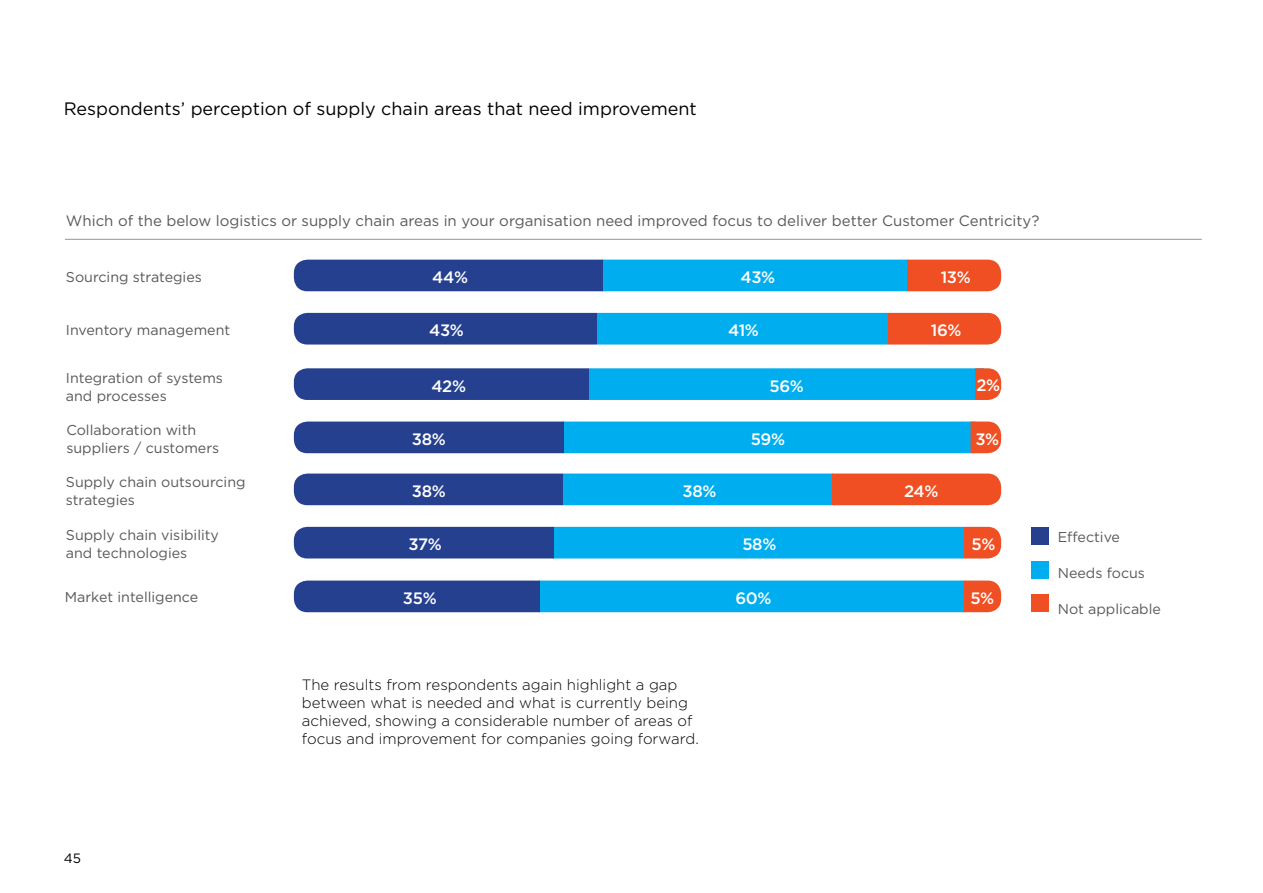
<style>
.page{position:relative;width:1263px;height:893px;background:#fff}
.page>*{position:absolute;margin:0;border:0;box-sizing:border-box;transform-origin:0 0}
.t1{font:18px "Gotham";color:#000}
.t2{font:500 16.5px "Gotham";letter-spacing:-.02em;color:#fff}
.t3{font:300 15px/18px "Gotham";color:#000}
.t4{font:15px "Gotham";color:#58595b}
.t5{font:14.25px/18px "Gotham";color:#58595b}
.t6{font:13.5px "Gotham";color:#000}
</style>
<div class="page">
<hr style="left:65px;top:239px;width:1137px;height:1px;background:#939598">
<div style="left:602px;top:260px;width:306px;height:31px;background:#00aeef"></div>
<div style="left:908px;top:260px;width:93px;height:31px;background:#f04e23"></div>
<div style="left:294px;top:260px;width:309px;height:31px;background:#25408f"></div>
<div style="left:589px;top:368px;width:395px;height:32px;background:#00aeef"></div>
<div style="left:975px;top:368px;width:26px;height:32px;background:#f04e23"></div>
<div style="left:294px;top:368px;width:295px;height:32px;background:#25408f"></div>
<div style="left:597px;top:313px;width:291px;height:31px;background:#00aeef"></div>
<div style="left:888px;top:313px;width:113px;height:31px;background:#f04e23"></div>
<div style="left:294px;top:313px;width:303px;height:31px;background:#25408f"></div>
<div style="left:563px;top:422px;width:412px;height:31px;background:#00aeef"></div>
<div style="left:971px;top:422px;width:30px;height:31px;background:#f04e23"></div>
<div style="left:294px;top:422px;width:270px;height:31px;background:#25408f"></div>
<div style="left:563px;top:474px;width:270px;height:31px;background:#00aeef"></div>
<div style="left:833px;top:474px;width:168px;height:31px;background:#f04e23"></div>
<div style="left:294px;top:474px;width:269px;height:31px;background:#25408f"></div>
<div style="left:554px;top:527px;width:410px;height:31px;background:#00aeef"></div>
<div style="left:964px;top:527px;width:37px;height:31px;background:#f04e23"></div>
<div style="left:294px;top:527px;width:260px;height:31px;background:#25408f"></div>
<div style="left:540px;top:581px;width:425px;height:31px;background:#00aeef"></div>
<div style="left:964px;top:581px;width:37px;height:31px;background:#f04e23"></div>
<div style="left:294px;top:581px;width:246px;height:31px;background:#25408f"></div>
<div style="left:1031px;top:528px;width:18px;height:17px;background:#25408f"></div>
<div style="left:1031px;top:561px;width:18px;height:18px;background:#00aeef"></div>
<div style="left:1031px;top:595px;width:18px;height:17px;background:#f04e23"></div>
<p class="t1" style="left:64px;top:99px;width:634px">Respondents’ perception of supply chain areas that need improvement</p>
<p class="t4" style="left:66px;top:212px;width:975px">Which of the below logistics or supply chain areas in your organisation need improved focus to deliver better Customer Centricity?</p>
<p class="t5" style="left:66px;top:268px;width:137px">Sourcing strategies</p>
<p class="t5" style="left:66px;top:320px;width:166px">Inventory management</p>
<p class="t5" style="left:66px;top:368px;width:159px">Integration of systems and processes</p>
<p class="t5" style="left:66px;top:421px;width:154px">Collaboration with suppliers / customers</p>
<p class="t5" style="left:66px;top:473px;width:181px">Supply chain outsourcing strategies</p>
<p class="t5" style="left:66px;top:526px;width:155px">Supply chain visibility and technologies</p>
<p class="t5" style="left:65px;top:588px;width:135px">Market intelligence</p>
<p class="t2" style="left:432px;top:268px;width:37px">44%</p>
<p class="t2" style="left:740px;top:268px;width:36px">43%</p>
<p class="t2" style="left:941px;top:268px;width:32px">13%</p>
<p class="t2" style="left:429px;top:321px;width:36px">43%</p>
<p class="t2" style="left:728px;top:321px;width:32px">41%</p>
<p class="t2" style="left:931px;top:321px;width:32px">16%</p>
<p class="t2" style="left:431px;top:376px;width:36px">42%</p>
<p class="t2" style="left:769px;top:376px;width:36px">56%</p>
<p class="t2" style="left:976px;top:376px;width:25px">2%</p>
<p class="t2" style="left:412px;top:430px;width:35px">38%</p>
<p class="t2" style="left:751px;top:430px;width:36px">59%</p>
<p class="t2" style="left:975px;top:430px;width:25px">3%</p>
<p class="t2" style="left:412px;top:482px;width:35px">38%</p>
<p class="t2" style="left:683px;top:482px;width:35px">38%</p>
<p class="t2" style="left:904px;top:482px;width:36px">24%</p>
<p class="t2" style="left:408px;top:535px;width:35px">37%</p>
<p class="t2" style="left:742px;top:535px;width:36px">58%</p>
<p class="t2" style="left:971px;top:535px;width:25px">5%</p>
<p class="t2" style="left:403px;top:589px;width:35px">35%</p>
<p class="t2" style="left:735px;top:589px;width:38px">60%</p>
<p class="t2" style="left:970px;top:589px;width:25px">5%</p>
<p class="t5" style="left:1058px;top:528px;width:64px">Effective</p>
<p class="t5" style="left:1058px;top:564px;width:89px">Needs focus</p>
<p class="t5" style="left:1058px;top:600px;width:105px">Not applicable</p>
<p class="t3" style="left:302px;top:676px;width:398px">The results from respondents again highlight a gap between what is needed and what is currently being achieved, showing a considerable number of areas of focus and improvement for companies going forward.</p>
<p class="t6" style="left:64px;top:850px;width:19px">45</p>
</div>
